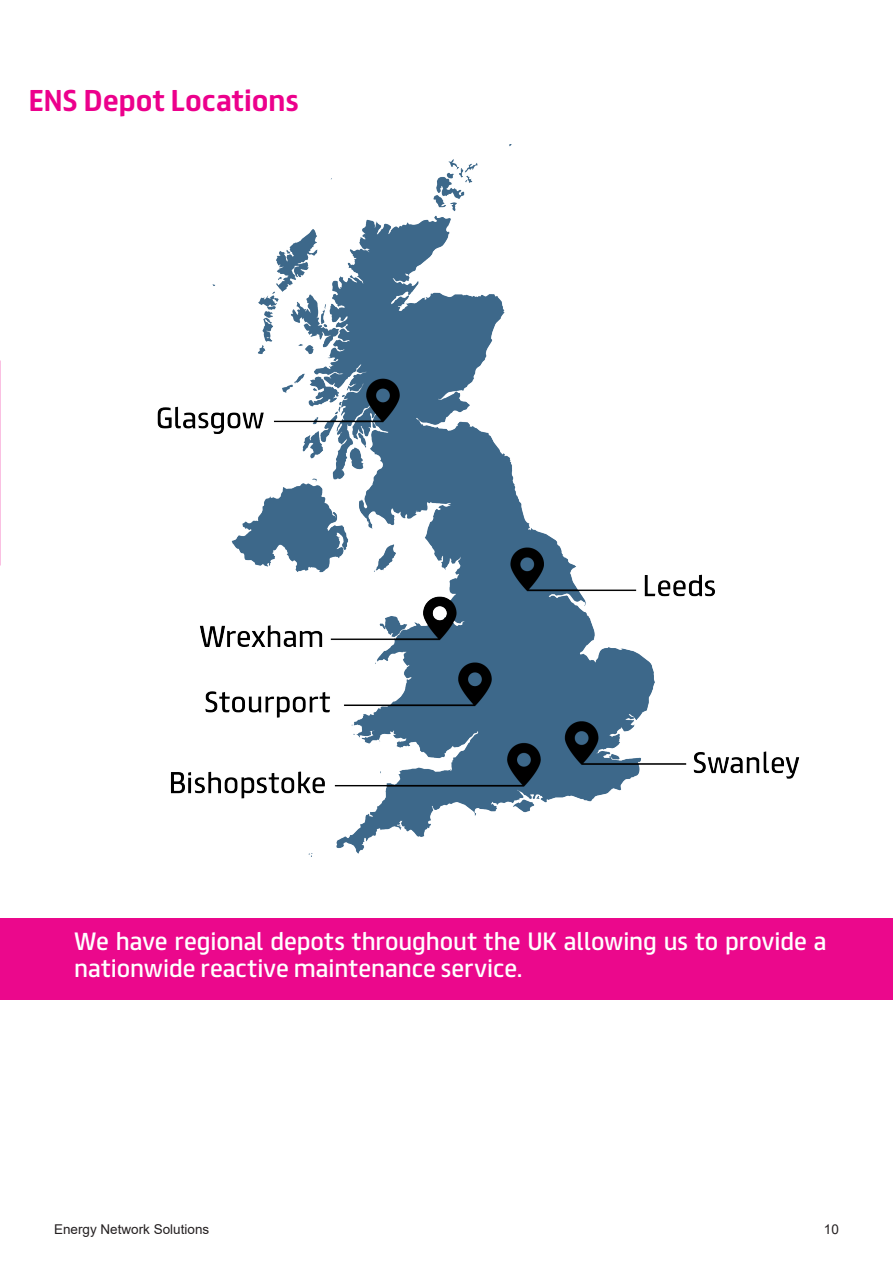
<style>
.page{position:relative;width:893px;height:1263px;background:#fff}
.page>*{position:absolute;margin:0;border:0;box-sizing:border-box;transform-origin:0 0}
.t1{font:700 27px "FS Truman";color:#ec008c}
.t2{font:22.5px/27px "FS Truman";color:#fff}
.t3{font:13.5px "Arial";color:#231f20}
</style>
<div class="page">
<div style="left:0;top:918px;width:893px;height:81px;background:#eb088c"></div>
<img style="left:157px;top:144px;width:642px;height:713px">
<p class="t1" style="left:29px;top:77px;width:272px">ENS Depot Locations</p>
<p class="t2" style="left:74px;top:926px;width:754px">We have regional depots throughout the UK allowing us to provide a nationwide reactive maintenance service.</p>
<p class="t3" style="left:54px;top:1220px;width:157px">Energy Network Solutions</p>
<p class="t3" style="left:824px;top:1220px;width:17px">10</p>
</div>
